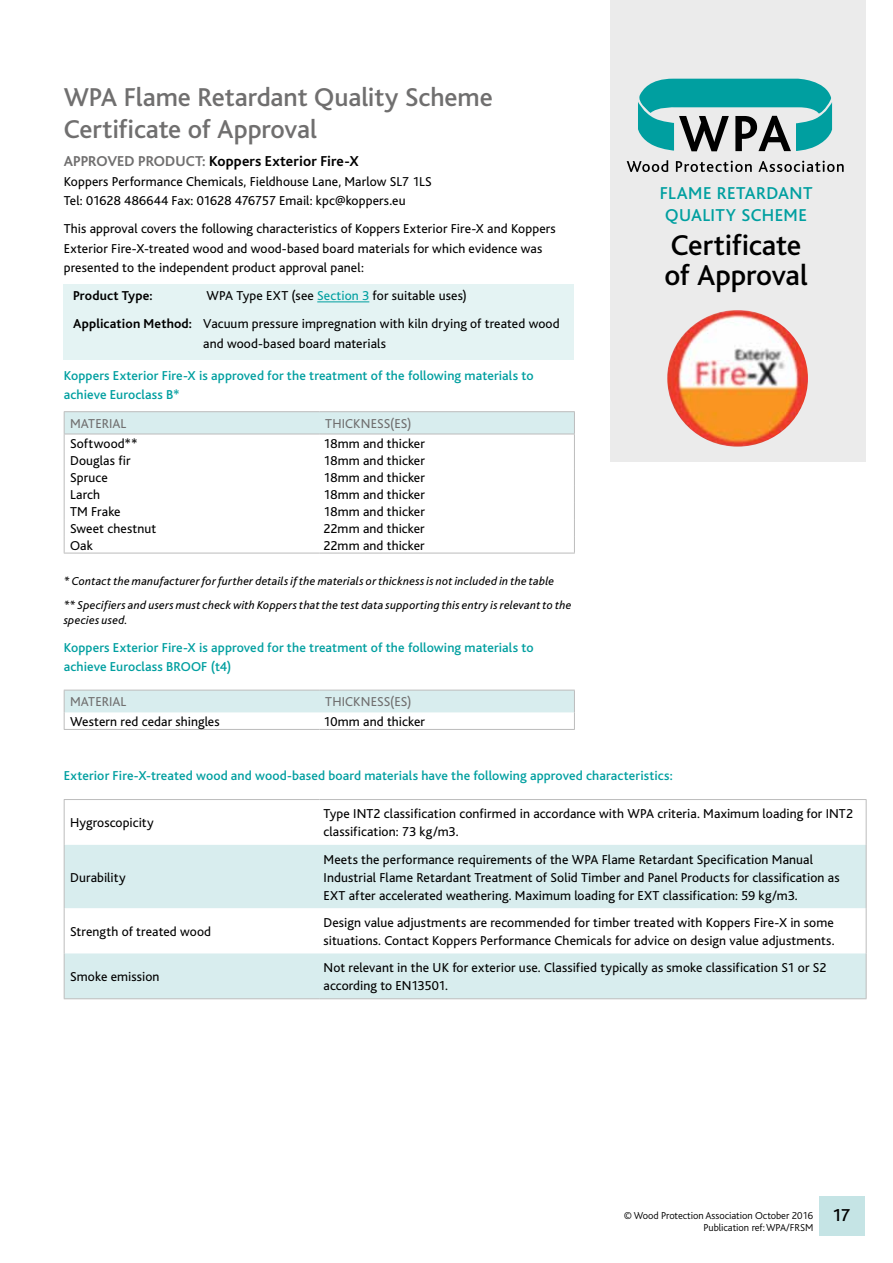
<style>
.page{position:relative;width:893px;height:1263px;background:#fff}
.page>*{position:absolute;margin:0;border:0;box-sizing:border-box;transform-origin:0 0}
.t1{font:500 30px/30px "Bliss";letter-spacing:-.01em;color:#000}
.t2{font:500 27px/32.4px "Bliss";letter-spacing:-.005em;color:#706f6f}
.t3{font:500 18px/21.6px "Bliss";letter-spacing:.02em;color:#009fa0;text-align:center}
.t4{font:500 18px "Bliss";color:#000}
.t5{font:700 15px "Bliss";letter-spacing:.005em;color:#000}
.t6{font:13.5px/18px "Bliss";letter-spacing:.01em;color:#000}
.t7{font:500 13.5px/19.5px "Bliss";letter-spacing:.01em;color:#009fa0}
.t8{font:13.5px "Bliss";letter-spacing:.01em;color:#706f6f}
.t9{font:700 13.5px "Bliss";letter-spacing:.01em;color:#000}
.t10{font:italic 12px/23.5px "Bliss";letter-spacing:.015em;color:#000}
.t11{font:300 10.5px/12.6px "Bliss";letter-spacing:-.005em;color:#000;text-align:right}
.s1{color:#706f6f}
.s2{color:#009fa0}
.s3{font-weight:700}
</style>
<div class="page">
<div style="left:819px;top:1196px;width:46px;height:40px;background:#c5e4e5"></div>
<div style="left:610px;top:0;width:255px;height:462px;background:#ebebeb"></div>
<div style="left:64px;top:284px;width:510px;height:76px;background:#e4f3f3"></div>
<hr style="left:317px;top:302px;width:52px;height:1px;background:#009fa0">
<svg style="left:627px;top:160px;width:41px;height:12px"></svg>
<svg style="left:676px;top:161px;width:76px;height:11px"></svg>
<svg style="left:758px;top:161px;width:86px;height:11px"></svg>
<svg style="left:638px;top:79px;width:194px;height:72px"></svg>
<hr style="left:64px;top:411px;width:255px;height:1px;background:#bcbcbc">
<hr style="left:319px;top:411px;width:256px;height:1px;background:#bcbcbc">
<svg style="left:64px;top:412px;width:511px;height:141px"></svg>
<hr style="left:64px;top:553px;width:255px;height:1px;background:#bcbcbc">
<hr style="left:319px;top:553px;width:256px;height:1px;background:#bcbcbc">
<svg style="left:65px;top:845px;width:801px;height:153px;fill:#d8edee"></svg>
<hr style="left:64px;top:799px;width:255px;height:1px;background:#bcbcbc">
<hr style="left:64px;top:800px;width:1px;height:45px;background:#bcbcbc">
<hr style="left:319px;top:799px;width:547px;height:1px;background:#bcbcbc">
<hr style="left:866px;top:800px;width:1px;height:45px;background:#bcbcbc">
<hr style="left:64px;top:845px;width:1px;height:63px;background:#bcbcbc">
<hr style="left:866px;top:845px;width:1px;height:63px;background:#bcbcbc">
<hr style="left:64px;top:908px;width:1px;height:45px;background:#bcbcbc">
<hr style="left:866px;top:908px;width:1px;height:45px;background:#bcbcbc">
<hr style="left:64px;top:953px;width:1px;height:45px;background:#bcbcbc">
<hr style="left:866px;top:953px;width:1px;height:45px;background:#bcbcbc">
<hr style="left:64px;top:998px;width:255px;height:1px;background:#bcbcbc">
<hr style="left:319px;top:998px;width:547px;height:1px;background:#bcbcbc">
<svg style="left:64px;top:690px;width:511px;height:39px"></svg>
<hr style="left:64px;top:729px;width:255px;height:1px;background:#bcbcbc">
<hr style="left:319px;top:729px;width:256px;height:1px;background:#bcbcbc">
<img style="left:667px;top:310px;width:141px;height:137px">
<h2 class="t2" style="left:64px;top:81px;width:431px">WPA Flame Retardant Quality Scheme<br>Certificate of Approval</h2>
<p class="t5" style="left:64px;top:153px;width:296px"><span class="s1">APPROVED PRODUCT:</span> Koppers Exterior Fire-X</p>
<p class="t6" style="left:64px;top:172px;width:369px;line-height:19.5px">Koppers Performance Chemicals, Fieldhouse Lane, Marlow SL7 1LS<br>Tel: 01628 486644 Fax: 01628 476757 Email: kpc@koppers.eu</p>
<p class="t6" style="left:64px;top:219px;width:493px;line-height:19.5px">This approval covers the following characteristics of Koppers Exterior Fire-X and Koppers<br>Exterior Fire-X-treated wood and wood-based board materials for which evidence was presented to the independent product approval panel:</p>
<p class="t9" style="left:73px;top:289px;width:81px">Product Type:</p>
<p class="t6" style="left:73px;top:282px;width:488px;line-height:28px;text-indent:134px">WPA Type EXT (see <span class="s2">Section 3</span> for suitable uses)<br><span class="s3">Application Method:</span> Vacuum pressure impregnation with kiln drying of treated wood</p>
<p class="t6" style="left:203px;top:334px;width:184px">and wood-based board materials</p>
<p class="t7" style="left:64px;top:366px;width:471px">Koppers Exterior Fire-X is approved for the treatment of the following materials to achieve Euroclass B*</p>
<p class="t8" style="left:70px;top:416px;width:58px">MATERIAL</p>
<p class="t8" style="left:325px;top:416px;width:88px">THICKNESS(ES)</p>
<p class="t6" style="left:70px;top:434px;width:69px">Softwood**</p>
<p class="t6" style="left:324px;top:434px;width:103px">18mm and thicker</p>
<p class="t6" style="left:70px;top:451px;width:62px">Douglas fir</p>
<p class="t6" style="left:324px;top:451px;width:103px">18mm and thicker</p>
<p class="t6" style="left:70px;top:468px;width:39px">Spruce</p>
<p class="t6" style="left:324px;top:468px;width:103px">18mm and thicker</p>
<p class="t6" style="left:70px;top:485px;width:31px">Larch</p>
<p class="t6" style="left:324px;top:485px;width:103px">18mm and thicker</p>
<p class="t6" style="left:70px;top:502px;width:52px">TM Frake</p>
<p class="t6" style="left:324px;top:502px;width:103px">18mm and thicker</p>
<p class="t6" style="left:70px;top:520px;width:88px">Sweet chestnut</p>
<p class="t6" style="left:324px;top:520px;width:103px">22mm and thicker</p>
<p class="t6" style="left:70px;top:537px;width:24px">Oak</p>
<p class="t6" style="left:324px;top:537px;width:103px">22mm and thicker</p>
<p class="t10" style="left:64px;top:570px;width:509px">* Contact the manufacturer for further details if the materials or thickness is not included in the table<br>** Specifiers and users must check with Koppers that the test data supporting this entry is relevant to the</p>
<p class="t10" style="left:64px;top:608px;width:66px">species used.</p>
<p class="t7" style="left:64px;top:638px;width:471px">Koppers Exterior Fire-X is approved for the treatment of the following materials to achieve Euroclass BROOF (t4)</p>
<p class="t8" style="left:70px;top:695px;width:58px">MATERIAL</p>
<p class="t8" style="left:325px;top:695px;width:88px">THICKNESS(ES)</p>
<p class="t6" style="left:70px;top:713px;width:151px">Western red cedar shingles</p>
<p class="t6" style="left:324px;top:713px;width:103px">10mm and thicker</p>
<h3 class="t3" style="left:660px;top:183px;width:154px">FLAME RETARDANT<br>QUALITY SCHEME</h3>
<h1 class="t1" style="left:664px;top:231px;width:145px">Certificate of Approval</h1>
<p class="t7" style="left:64px;top:766px;width:610px">Exterior Fire-X-treated wood and wood-based board materials have the following approved characteristics:</p>
<p class="t6" style="left:70px;top:814px;width:85px">Hygroscopicity</p>
<p class="t6" style="left:324px;top:805px;width:531px">Type INT2 classification confirmed in accordance with WPA criteria. Maximum loading for INT2 classification: 73 kg/m3.</p>
<p class="t6" style="left:70px;top:868px;width:57px">Durability</p>
<p class="t6" style="left:324px;top:850px;width:518px">Meets the performance requirements of the WPA Flame Retardant Specification Manual<br>Industrial Flame Retardant Treatment of Solid Timber and Panel Products for classification as<br>EXT after accelerated weathering. Maximum loading for EXT classification: 59 kg/m3.</p>
<p class="t6" style="left:70px;top:923px;width:142px">Strength of treated wood</p>
<p class="t6" style="left:324px;top:914px;width:512px">Design value adjustments are recommended for timber treated with Koppers Fire-X in some situations. Contact Koppers Performance Chemicals for advice on design value adjustments.</p>
<p class="t6" style="left:70px;top:968px;width:91px">Smoke emission</p>
<p class="t6" style="left:324px;top:959px;width:504px">Not relevant in the UK for exterior use. Classified typically as smoke classification S1 or S2 according to EN13501.</p>
<p class="t11" style="left:624px;top:1209px;width:191px">© Wood Protection Association October 2016<br>Publication ref: WPA/FRSM</p>
<h3 class="t4" style="left:832px;top:1206px;width:19px">17</h3>
</div>
